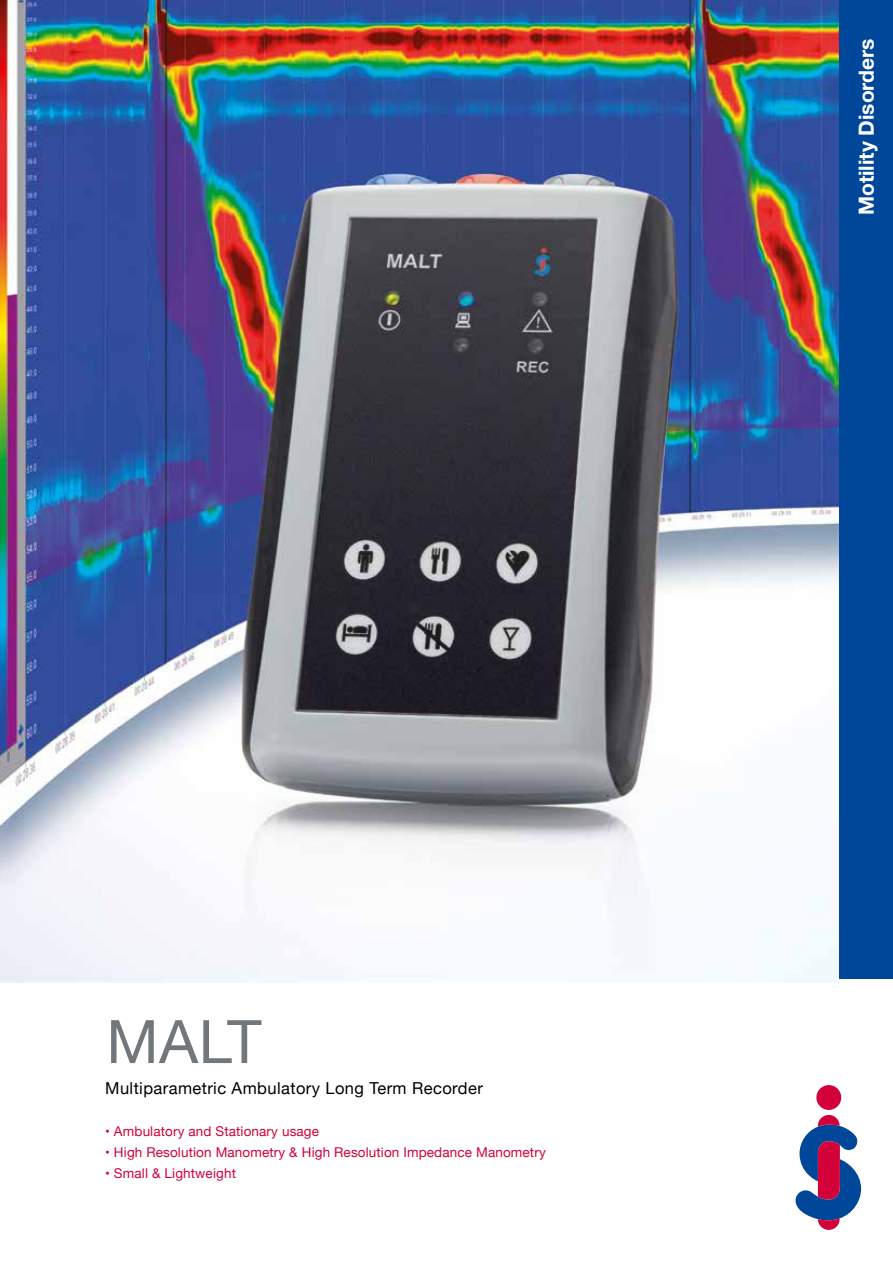
<style>
.page{position:relative;width:893px;height:1263px;background:#fff}
.page>*{position:absolute;margin:0;border:0;box-sizing:border-box;transform-origin:0 0}
.t1{font:60px "Helvetica Neue LT Std";color:#71777a}
.t2{font:700 21px "Helvetica Neue LT Std";color:#fff}
.t3{font:16.5px "Helvetica Neue";letter-spacing:.025em;color:#000}
.t4{font:13.5px "Helvetica Neue";letter-spacing:.01em;color:#d3003a}
</style>
<div class="page">
<img style="left:0;top:0;width:841px;height:983px">
<div style="left:840px;top:0;width:53px;height:978px;background:#004799"></div>
<div style="left:816px;top:1085px;width:25px;height:25px;background:#d3003a;border-radius:50%"></div>
<svg style="left:795px;top:1115px;width:66px;height:115px"></svg>
<h2 class="t2" style="left:853px;top:215px;width:178px;rotate:-90deg">Motility Disorders</h2>
<h1 class="t1" style="left:106px;top:1006px;width:157px">MALT</h1>
<p class="t3" style="left:105px;top:1076px;width:379px">Multiparametric Ambulatory Long Term Recorder</p>
<p class="t4" style="left:105px;top:1121px;width:215px">• Ambulatory and Stationary usage</p>
<p class="t4" style="left:105px;top:1142px;width:442px">• High Resolution Manometry &amp; High Resolution Impedance Manometry</p>
<p class="t4" style="left:105px;top:1163px;width:132px">• Small &amp; Lightweight</p>
</div>
